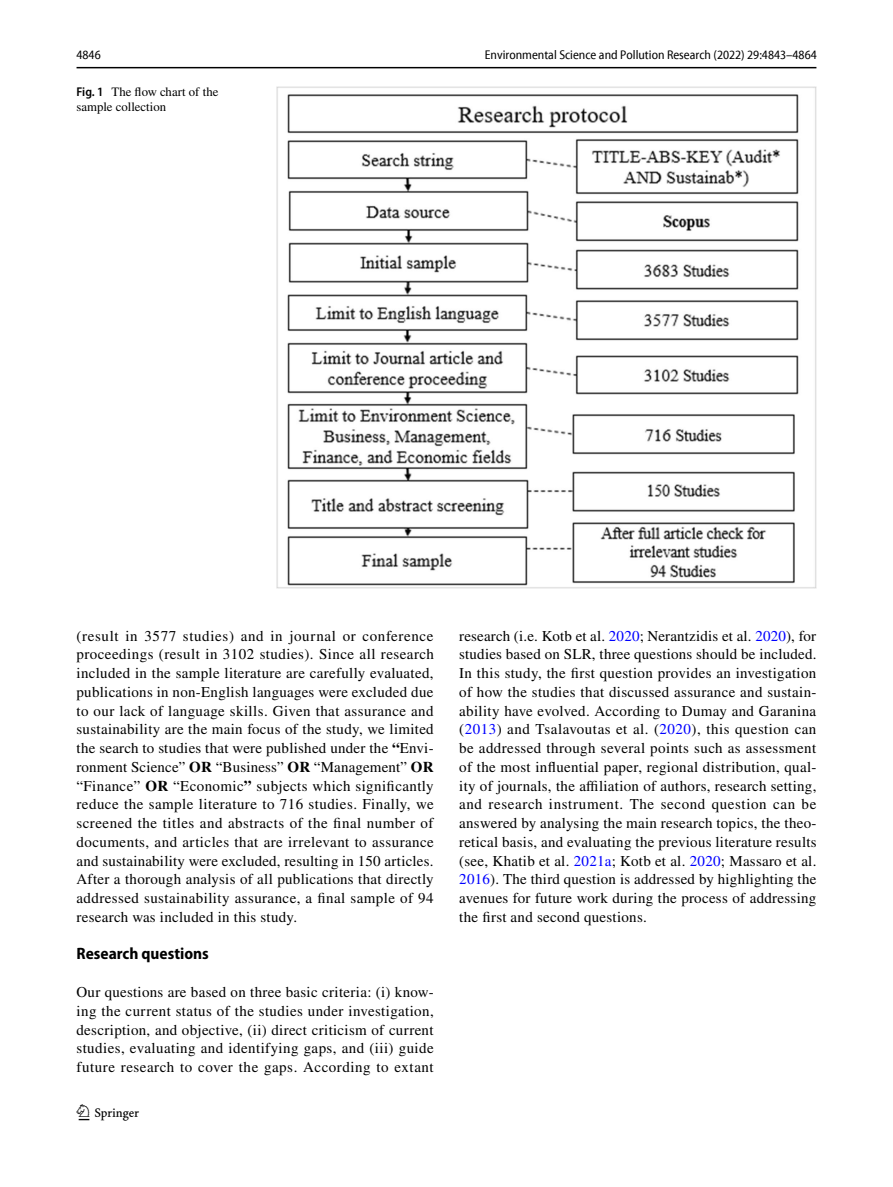
<style>
.page{position:relative;width:893px;height:1187px;background:#fff}
.page>*{position:absolute;margin:0;border:0;box-sizing:border-box;transform-origin:0 0}
.t1{font:22.5px "Springnew Regular 2";color:#000}
.t2{font:700 semi-condensed 16.5px "Myriad Pro";color:#000}
.t3{font:15px/18.8px "STIX";letter-spacing:.02em;color:#000;text-align:justify}
.t4{font:semi-condensed 12.75px "Myriad Pro Unic";color:#000}
.t5{font:12.75px/15px "STIX";color:#000}
.s1{font-family:"Myriad Pro";font-weight:600;font-stretch:semi-condensed}
.s2{font-weight:700}
.s3{color:#00f}
</style>
<div class="page">
<hr style="left:77px;top:67px;width:739px;height:1px;background:#000">
<img style="left:276px;top:87px;width:540px;height:501px">
<p class="t4" style="left:76px;top:50px;width:26px">4846</p>
<p class="t4" style="left:485px;top:50px;width:333px">Environmental Science and Pollution Research (2022) 29:4843–4864</p>
<p class="t5" style="left:77px;top:85px;width:143px"><span class="s1">Fig. 1</span> The flow chart of the sample collection</p>
<p class="t3" style="left:77px;top:627px;width:359px">(result in 3577 studies) and in journal or conference proceedings (result in 3102 studies). Since all research included in the sample literature are carefully evaluated, publications in non-English languages were excluded due to our lack of language skills. Given that assurance and sustainability are the main focus of the study, we limited the search to studies that were published under the <span class="s2">“</span>Envi&shy;ronment Science” <span class="s2">OR</span> “Business” <span class="s2">OR</span> “Management” <span class="s2">OR </span>“Finance” <span class="s2">OR</span> “Economic<span class="s2">”</span> subjects which significantly reduce the sample literature to 716 studies. Finally, we screened the titles and abstracts of the final number of documents, and articles that are irrelevant to assurance and sustainability were excluded, resulting in 150 articles.<br>After a thorough analysis of all publications that directly addressed sustainability assurance, a final sample of 94 research was included in this study.</p>
<p class="t2" style="left:77px;top:944px;width:134px">Research questions</p>
<p class="t3" style="left:77px;top:983px;width:359px">Our questions are based on three basic criteria: (i) know&shy;ing the current status of the studies under investigation, description, and objective, (ii) direct criticism of current studies, evaluating and identifying gaps, and (iii) guide future research to cover the gaps. According to extant</p>
<h1 class="t1" style="left:79px;top:1104px;width:62px">1 3</h1>
<p class="t3" style="left:459px;top:627px;width:359px">research (i.e. Kotb et al. <span class="s3">2020</span>; Nerantzidis et al. <span class="s3">2020</span>), for studies based on SLR, three questions should be included.<br>In this study, the first question provides an investigation of how the studies that discussed assurance and sustain&shy;ability have evolved. According to Dumay and Garanina (<span class="s3">2013</span>) and Tsalavoutas et al. (<span class="s3">2020</span>), this question can be addressed through several points such as assessment of the most influential paper, regional distribution, qual&shy;ity of journals, the affiliation of authors, research setting, and research instrument. The second question can be answered by analysing the main research topics, the theo&shy;retical basis, and evaluating the previous literature results (see, Khatib et al. <span class="s3">2021a</span>; Kotb et al. <span class="s3">2020</span>; Massaro et al.<br><span class="s3">2016</span>). The third question is addressed by highlighting the avenues for future work during the process of addressing the first and second questions.</p>
</div>
